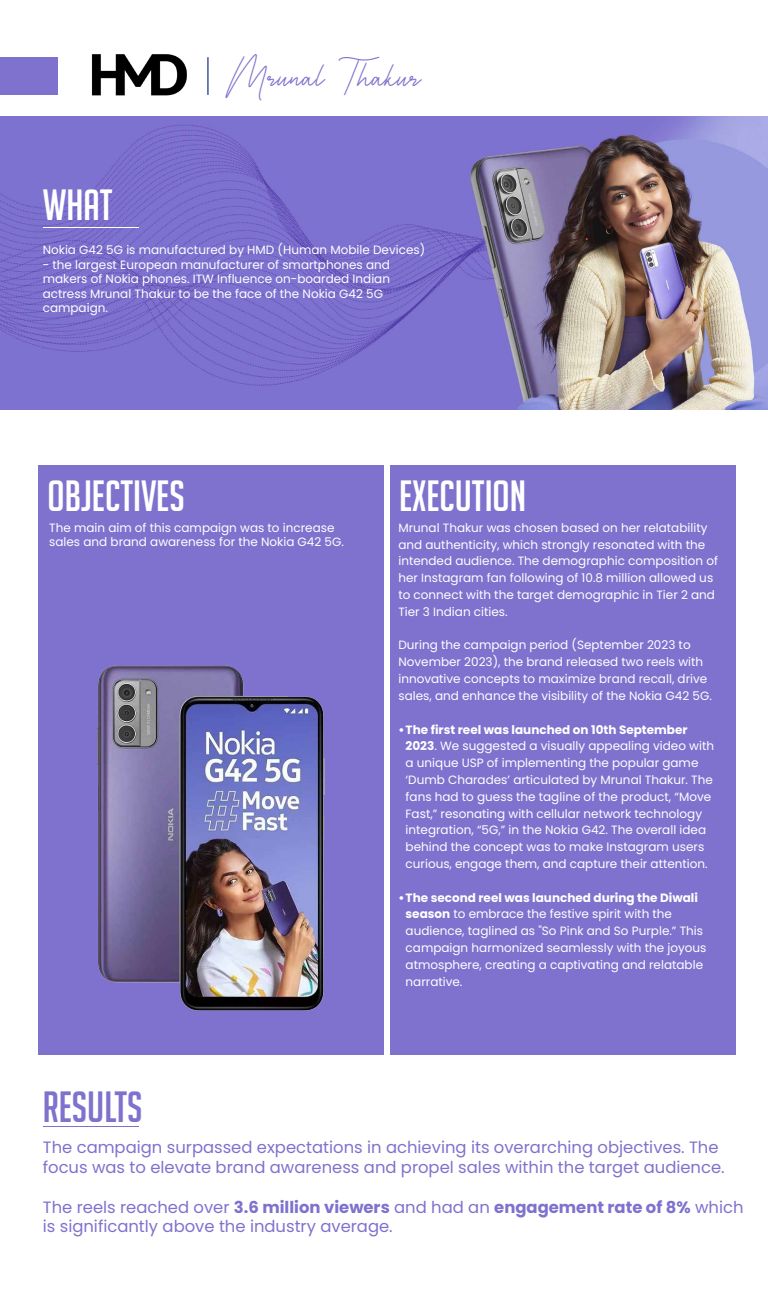
<style>
.page{position:relative;width:768px;height:1292px;background:#fff}
.page>*{position:absolute;margin:0;border:0;box-sizing:border-box;transform-origin:0 0}
.t1{font:42.6px "Big Noodle Titling";color:#fff}
.t2{font:42.6px "Big Noodle Titling";color:#7e72ce}
.t3{font:35.6px "Bastogne";color:#7e72ce}
.t4{font:16.4px/19.7px "Poppins";color:#7e72ce}
.t5{font:12px/16.8px "Poppins";color:#fff}
.s1{font-weight:700}
</style>
<div class="page">
<img style="left:0;top:117px;width:768px;height:292px">
<div style="left:38px;top:465px;width:346px;height:589px;background:#7e72ce"></div>
<div style="left:390px;top:465px;width:346px;height:589px;background:#7e72ce"></div>
<div style="left:0;top:57px;width:58px;height:38px;background:#7e72ce"></div>
<hr style="left:43px;top:227px;width:96px;height:1px;background:#fff">
<hr style="left:43px;top:1126px;width:96px;height:1px;background:#7e72ce">
<hr style="left:207px;top:57px;width:2px;height:38px;background:#263d88">
<img style="left:98px;top:665px;width:227px;height:345px">
<img style="left:91px;top:54px;width:96px;height:42px">
<h2 class="t3" style="left:226px;top:54px;width:196px">Mrunal Thakur</h2>
<h1 class="t1" style="left:43px;top:181px;width:71px">WHAT</h1>
<p class="t5" style="left:43px;top:242px;width:384px">Nokia G42 5G is manufactured by HMD (Human Mobile Devices)</p>
<p class="t5" style="left:43px;top:257px;width:349px;line-height:14.4px">- the largest European manufacturer of smartphones and makers of Nokia phones. ITW Influence on-boarded Indian actress Mrunal Thakur to be the face of the Nokia G42 5G campaign.</p>
<h1 class="t1" style="left:48px;top:472px;width:139px">OBJECTIVES</h1>
<h1 class="t1" style="left:399px;top:472px;width:129px">EXECUTION</h1>
<p class="t5" style="left:49px;top:520px;width:296px;line-height:14.4px">The main aim of this campaign was to increase sales and brand awareness for the Nokia G42 5G.</p>
<p class="t5" style="left:398px;top:519px;width:321px">Mrunal Thakur was chosen based on her relatability and authenticity, which strongly resonated with the intended audience. The demographic composition of her Instagram fan following of 10.8 million allowed us to connect with the target demographic in Tier 2 and Tier 3 Indian cities.</p>
<p class="t5" style="left:398px;top:637px;width:315px">During the campaign period (September 2023 to November 2023), the brand released two reels with innovative concepts to maximize brand recall, drive sales, and enhance the visibility of the Nokia G42 5G.</p>
<p class="t5" style="left:406px;top:721px;width:310px;text-indent:-7px"><span class="s1">•The first reel was launched on 10th September 2023</span>. We suggested a visually appealing video with a unique USP of implementing the popular game ‘Dumb Charades’ articulated by Mrunal Thakur. The fans had to guess the tagline of the product, “Move Fast,” resonating with cellular network technology integration, “5G,” in the Nokia G42. The overall idea behind the concept was to make Instagram users curious, engage them, and capture their attention.</p>
<p class="t5" style="left:406px;top:889px;width:302px;text-indent:-7px"><span class="s1">•The second reel was launched during the Diwali season</span> to embrace the festive spirit with the audience, taglined as "So Pink and So Purple.” This campaign harmonized seamlessly with the joyous atmosphere, creating a captivating and relatable narrative.</p>
<h1 class="t2" style="left:43px;top:1083px;width:101px">RESULTS</h1>
<h3 class="t4" style="left:43px;top:1137px;width:683px">The campaign surpassed expectations in achieving its overarching objectives. The focus was to elevate brand awareness and propel sales within the target audience.</h3>
<h3 class="t4" style="left:43px;top:1196px;width:702px">The reels reached over <span class="s1">3.6 million viewers</span> and had an <span class="s1">engagement rate of 8%</span> which is significantly above the industry average.</h3>
</div>
